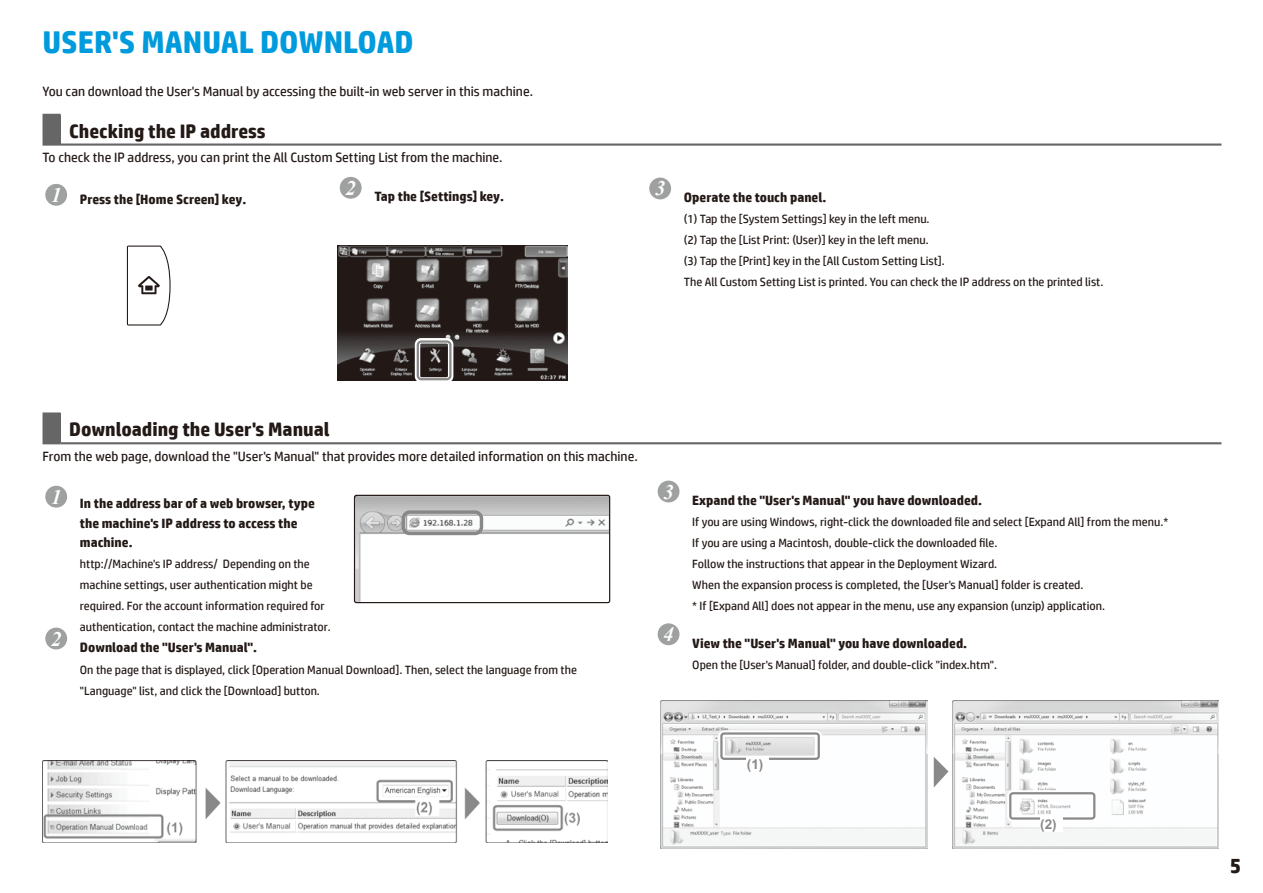
<style>
.page{position:relative;width:1263px;height:893px;background:#fff}
.page>*{position:absolute;margin:0;border:0;box-sizing:border-box;transform-origin:0 0}
.t1{font:700 31.5px "HP Simplified";color:#009bdd}
.t2{font:700 21px "HP Simplified";color:#231916}
.t3{font:700 19.5px "HP Simplified";color:#231916}
.t4{font:700 13.5px/19.5px "HP Simplified";color:#231916}
.t5{font:13.5px "HP Simplified";color:#231916}
.t6{font:700 13.5px "Arial";color:#89898a}
.t7{font:12px/21px "HP Simplified";color:#231916}
</style>
<div class="page">
<div style="left:44px;top:115px;width:17px;height:30px;background:#676666"></div>
<svg style="left:43px;top:144px;width:18px;height:2px"></svg>
<hr style="left:61px;top:144px;width:1160px;height:2px;background:#676666">
<svg style="left:43px;top:114px;width:18px;height:2px"></svg>
<hr style="left:43px;top:116px;width:2px;height:28px;background:#676666">
<svg style="left:45px;top:183px;width:23px;height:23px"></svg>
<svg style="left:339px;top:176px;width:23px;height:23px"></svg>
<svg style="left:649px;top:177px;width:22px;height:23px"></svg>
<svg style="left:127px;top:246px;width:44px;height:80px"></svg>
<img style="left:337px;top:246px;width:230px;height:134px">
<div style="left:44px;top:414px;width:17px;height:29px;background:#676666"></div>
<svg style="left:43px;top:442px;width:18px;height:2px"></svg>
<hr style="left:61px;top:442px;width:1160px;height:2px;background:#676666">
<hr style="left:43px;top:412px;width:18px;height:3px;background:#676666">
<hr style="left:43px;top:415px;width:2px;height:27px;background:#676666">
<svg style="left:45px;top:485px;width:23px;height:23px"></svg>
<svg style="left:45px;top:627px;width:23px;height:23px"></svg>
<svg style="left:657px;top:480px;width:23px;height:23px"></svg>
<svg style="left:657px;top:623px;width:23px;height:23px"></svg>
<img style="left:356px;top:495px;width:254px;height:108px">
<div style="left:354px;top:495px;width:256px;height:108px;border:1px solid #231916;border-radius:2px"></div>
<div style="left:401px;top:510px;width:82px;height:25px;border:3px solid #888889;border-radius:6px"></div>
<img style="left:660px;top:701px;width:267px;height:147px">
<img style="left:952px;top:701px;width:267px;height:147px">
<div style="left:718px;top:730px;width:104px;height:32px;border:6px solid #fff;border-radius:3px"></div>
<div style="left:720px;top:732px;width:100px;height:28px;border:2px solid #89898a;border-radius:3px"></div>
<div style="left:746px;top:756px;width:23px;height:15px;background:#fff"></div>
<div style="left:1007px;top:790px;width:90px;height:32px;border:6px solid #fff;border-radius:3px"></div>
<div style="left:1009px;top:792px;width:86px;height:28px;border:2px solid #89898a;border-radius:3px"></div>
<div style="left:1040px;top:817px;width:23px;height:15px;background:#fff"></div>
<svg style="left:934px;top:757px;width:14px;height:30px"></svg>
<img style="left:43px;top:761px;width:565px;height:81px">
<div style="left:415px;top:338px;width:38px;height:45px;border:5px solid #fff;border-radius:4px"></div>
<div style="left:417px;top:340px;width:34px;height:40px;border:2px solid #89898a;border-radius:4px"></div>
<h1 class="t1" style="left:43px;top:21px;width:373px">USER'S MANUAL DOWNLOAD</h1>
<p class="t5" style="left:43px;top:83px;width:492px">You can download the User's Manual by accessing the built-in web server in this machine.</p>
<h3 class="t3" style="left:69px;top:118px;width:198px">Checking the IP address</h3>
<p class="t5" style="left:43px;top:149px;width:462px">To check the IP address, you can print the All Custom Setting List from the machine.</p>
<p class="t4" style="left:51px;top:190px;width:197px"><sup>1</sup> Press the [Home Screen] key.</p>
<p class="t4" style="left:346px;top:187px;width:160px"><sup>2</sup> Tap the [Settings] key.</p>
<p class="t4" style="left:655px;top:188px;width:173px"><sup>3</sup> Operate the touch panel.</p>
<p class="t7" style="left:684px;top:208px;width:421px">(1) Tap the [System Settings] key in the left menu.<br>(2) Tap the [List Print: (User)] key in the left menu.<br>(3) Tap the [Print] key in the [All Custom Setting List].<br>The All Custom Setting List is printed. You can check the IP address on the printed list.</p>
<h3 class="t3" style="left:69px;top:417px;width:262px">Downloading the User's Manual</h3>
<p class="t5" style="left:43px;top:447px;width:597px">From the web page, download the "User's Manual" that provides more detailed information on this machine.</p>
<p class="t4" style="left:80px;top:494px;width:236px;text-indent:-29px"><sup>1</sup> In the address bar of a web browser, type the machine's IP address to access the machine.</p>
<p class="t7" style="left:80px;top:553px;width:253px">http://Machine's IP address/ Depending on the machine settings, user authentication might be required. For the account information required for authentication, contact the machine administrator.</p>
<p class="t4" style="left:51px;top:638px;width:208px"><sup>2</sup> Download the "User's Manual".</p>
<p class="t7" style="left:80px;top:659px;width:498px">On the page that is displayed, click [Operation Manual Download]. Then, select the language from the "Language" list, and click the [Download] button.</p>
<p class="t4" style="left:663px;top:491px;width:320px"><sup>3</sup> Expand the "User's Manual" you have downloaded.</p>
<p class="t7" style="left:692px;top:511px;width:477px">If you are using Windows, right-click the downloaded file and select [Expand All] from the menu.* If you are using a Macintosh, double-click the downloaded file.<br>Follow the instructions that appear in the Deployment Wizard.<br>When the expansion process is completed, the [User's Manual] folder is created.<br>* If [Expand All] does not appear in the menu, use any expansion (unzip) application.</p>
<p class="t4" style="left:663px;top:634px;width:305px"><sup>4</sup> View the "User's Manual" you have downloaded.</p>
<p class="t7" style="left:692px;top:654px;width:306px">Open the [User's Manual] folder, and double-click "index.htm".</p>
<p class="t6" style="left:747px;top:755px;width:18px">(1)</p>
<p class="t6" style="left:1040px;top:815px;width:18px">(2)</p>
<h2 class="t2" style="left:1230px;top:851px;width:13px">5</h2>
</div>
